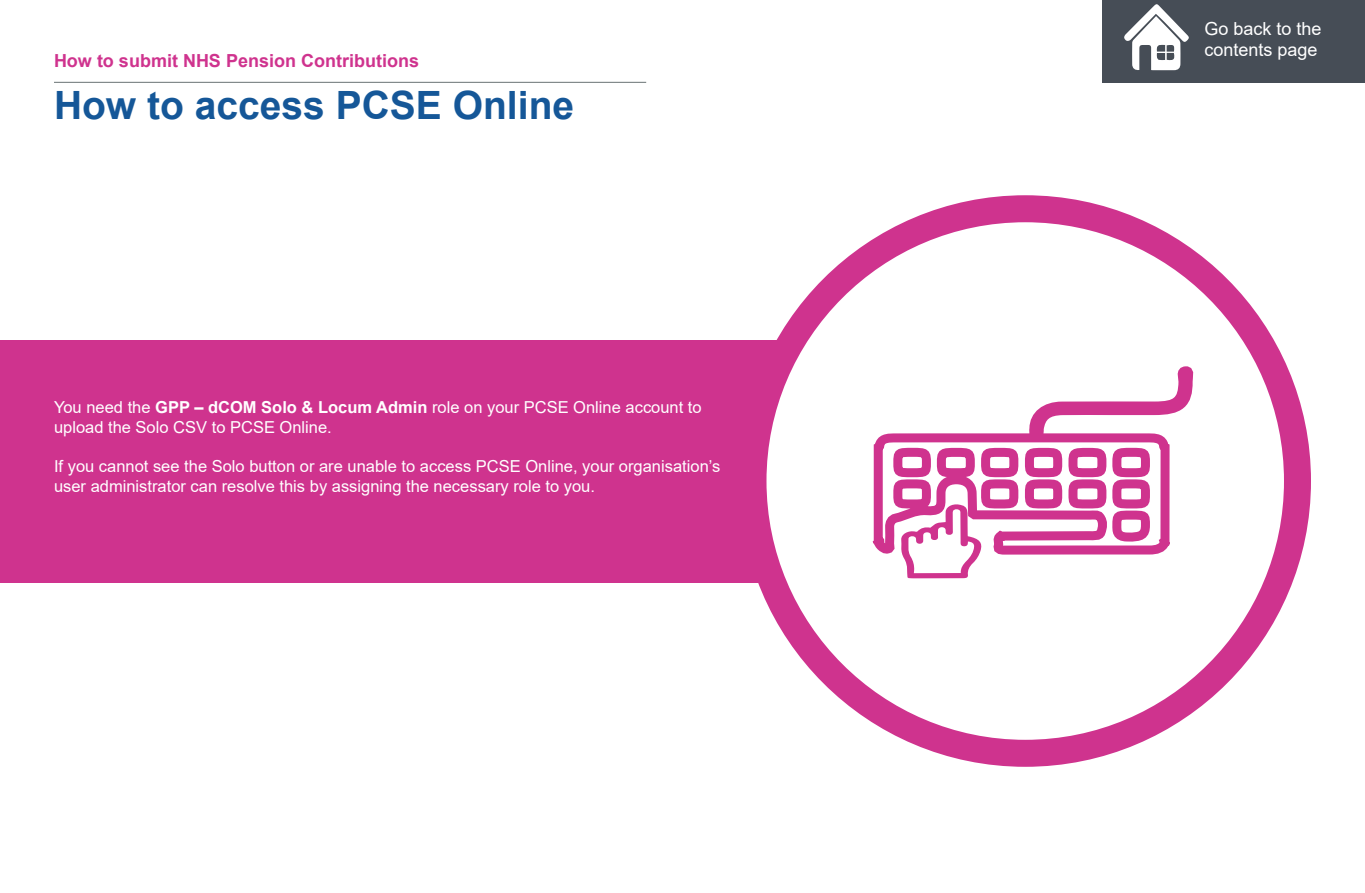
<style>
.page{position:relative;width:1365px;height:893px;background:#fff}
.page>*{position:absolute;margin:0;border:0;box-sizing:border-box;transform-origin:0 0}
.t1{font:700 39px "Arial";color:#155798}
.t2{font:700 18px "Arial";color:#cf338e}
.t3{font:18px/21.6px "Arial";color:#fff}
.t4{font:16.5px/19.8px "Arial";color:#fff}
.s1{font-weight:700}
</style>
<div class="page">
<div style="left:0;top:340px;width:1242px;height:243px;background:#cf338e"></div>
<div style="left:753px;top:209px;width:545px;height:544px;background:#fff;border-radius:50%"></div>
<div style="left:740px;top:195px;width:571px;height:572px;border:27px solid #cf338e;border-radius:50%"></div>
<hr style="left:54px;top:82px;width:592px;height:1px;background:#687273">
<div style="left:1102px;top:0;width:263px;height:83px;background:#464d56"></div>
<svg style="left:1023px;top:195px;width:177px;height:204px"></svg>
<svg style="left:872px;top:371px;width:318px;height:207px"></svg>
<svg style="left:1124px;top:4px;width:65px;height:67px"></svg>
<p class="t2" style="left:54px;top:48px;width:367px">How to submit NHS Pension Contributions</p>
<h1 class="t1" style="left:54px;top:78px;width:522px">How to access PCSE Online</h1>
<p class="t4" style="left:54px;top:397px;width:649px">You need the <span class="s1">GPP – dCOM Solo &amp; Locum Admin</span> role on your PCSE Online account to upload the Solo CSV to PCSE Online.</p>
<p class="t4" style="left:54px;top:456px;width:668px">If you cannot see the Solo button or are unable to access PCSE Online, your organisation’s user administrator can resolve this by assigning the necessary role to you.</p>
<p class="t3" style="left:1204px;top:17px;width:119px">Go back to the contents page</p>
</div>
